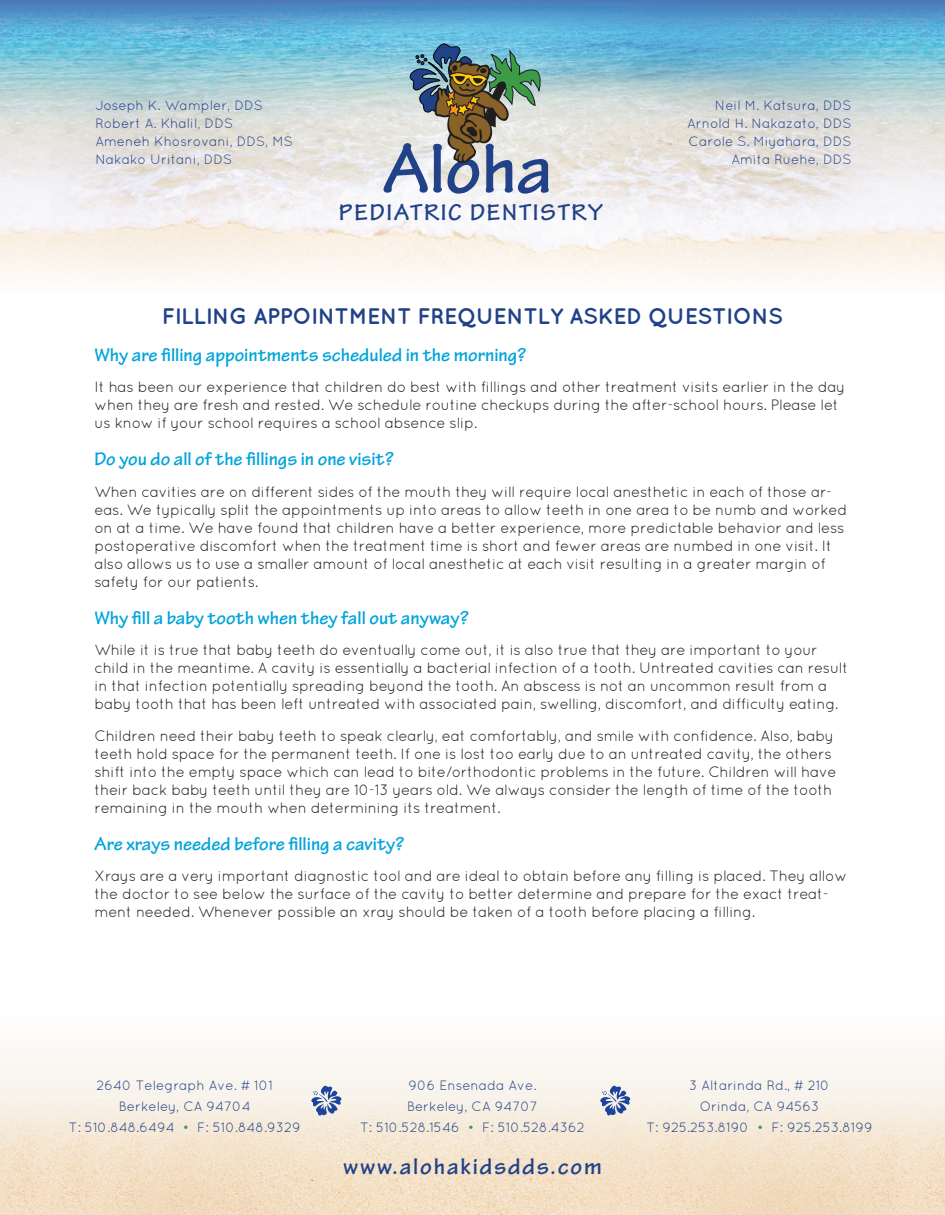
<style>
.page{position:relative;width:945px;height:1215px;background:#fff}
.page>*{position:absolute;margin:0;border:0;box-sizing:border-box;transform-origin:0 0}
.t1{font:700 73.95px "Tekton Pro";color:#214289}
.t2{font:700 24.45px "Tekton Pro";letter-spacing:.075em;color:#214289}
.t3{font:700 24px "Tekton Pro";letter-spacing:.075em;color:#214289}
.t4{font:700 22.5px "Quicksand";letter-spacing:-.02em;color:#214289}
.t5{font:700 19.5px "Tekton Pro";color:#00a4db}
.t6{font:15px/18px "Quicksand";letter-spacing:-.02em;color:#231f20}
.t7{font:13.5px/18px "Quicksand";color:#214289;text-align:center}
.s1{color:#3c9b46}
</style>
<div class="page">
<img style="left:0;top:0;width:945px;height:284px">
<svg style="left:410px;top:44px;width:133px;height:119px;background:#909d91"></svg>
<img style="left:0;top:1056px;width:945px;height:159px">
<svg style="left:311px;top:1086px;width:31px;height:30px"></svg>
<svg style="left:600px;top:1086px;width:30px;height:30px"></svg>
<p class="t7" style="left:95px;top:96px;width:199px;text-align:left">Joseph K. Wampler, DDS<br>Robert A. Khalil, DDS<br>Ameneh Khosrovani, DDS, MS<br>Nakako Uritani, DDS</p>
<h1 class="t1" style="left:383px;top:125px;width:171px">Aloha</h1>
<h2 class="t2" style="left:339px;top:198px;width:265px">PEDIATRIC DENTISTRY</h2>
<p class="t7" style="left:687px;top:96px;width:166px;text-align:right">Neil M. Katsura, DDS<br>Arnold H. Nakazato, DDS<br>Carole S. Miyahara, DDS<br>Amita Ruehe, DDS</p>
<h3 class="t4" style="left:162px;top:303px;width:623px">FILLING APPOINTMENT FREQUENTLY ASKED QUESTIONS</h3>
<h3 class="t5" style="left:94px;top:343px;width:433px">Why are filling appointments scheduled in the morning?</h3>
<p class="t6" style="left:94px;top:378px;width:752px">It has been our experience that children do best with fillings and other treatment visits earlier in the day when they are fresh and rested. We schedule routine checkups during the after-school hours. Please let us know if your school requires a school absence slip.</p>
<h3 class="t5" style="left:94px;top:448px;width:301px">Do you do all of the fillings in one visit?</h3>
<p class="t6" style="left:94px;top:482px;width:754px">When cavities are on different sides of the mouth they will require local anesthetic in each of those ar&shy;eas. We typically split the appointments up into areas to allow teeth in one area to be numb and worked on at a time. We have found that children have a better experience, more predictable behavior and less postoperative discomfort when the treatment time is short and fewer areas are numbed in one visit. It also allows us to use a smaller amount of local anesthetic at each visit resulting in a greater margin of safety for our patients.</p>
<h3 class="t5" style="left:94px;top:606px;width:376px">Why fill a baby tooth when they fall out anyway?</h3>
<p class="t6" style="left:94px;top:641px;width:755px">While it is true that baby teeth do eventually come out, it is also true that they are important to your child in the meantime. A cavity is essentially a bacterial infection of a tooth. Untreated cavities can result in that infection potentially spreading beyond the tooth. An abscess is not an uncommon result from a baby tooth that has been left untreated with associated pain, swelling, discomfort, and difficulty eating.</p>
<p class="t6" style="left:94px;top:726px;width:744px">Children need their baby teeth to speak clearly, eat comfortably, and smile with confidence. Also, baby teeth hold space for the permanent teeth. If one is lost too early due to an untreated cavity, the others shift into the empty space which can lead to bite/orthodontic problems in the future. Children will have their back baby teeth until they are 10-13 years old. We always consider the length of time of the tooth remaining in the mouth when determining its treatment.</p>
<h3 class="t5" style="left:94px;top:832px;width:311px">Are xrays needed before filling a cavity?</h3>
<p class="t6" style="left:94px;top:867px;width:754px">Xrays are a very important diagnostic tool and are ideal to obtain before any filling is placed. They allow the doctor to see below the surface of the cavity to better determine and prepare for the exact treat&shy;ment needed. Whenever possible an xray should be taken of a tooth before placing a filling.</p>
<p class="t7" style="left:69px;top:1075px;width:233px;line-height:21px">2640 Telegraph Ave. # 101<br>Berkeley, CA 94704<br>T: 510.848.6494 <span class="s1">•</span> F: 510.848.9329</p>
<p class="t7" style="left:360px;top:1075px;width:226px;line-height:21px">906 Ensenada Ave.<br>Berkeley, CA 94707<br>T: 510.528.1546 <span class="s1">•</span> F: 510.528.4362</p>
<p class="t7" style="left:646px;top:1075px;width:228px;line-height:21px">3 Altarinda Rd., # 210<br>Orinda, CA 94563<br>T: 925.253.8190 <span class="s1">•</span> F: 925.253.8199</p>
<h3 class="t3" style="left:343px;top:1153px;width:260px">www.alohakidsdds.com</h3>
</div>
